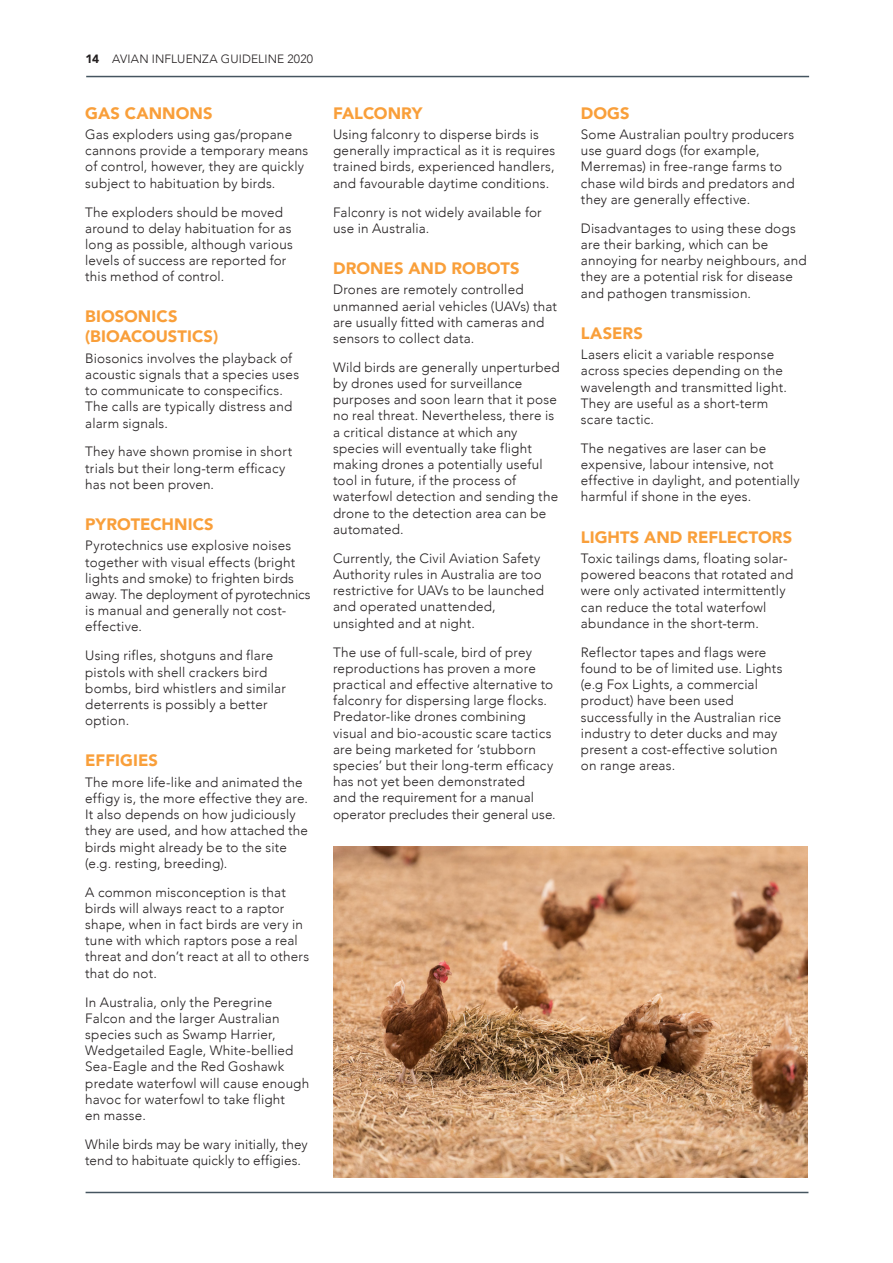
<style>
.page{position:relative;width:893px;height:1263px;background:#fff}
.page>*{position:absolute;margin:0;border:0;box-sizing:border-box;transform-origin:0 0}
.t1{font:900 16.5px/19.8px "Avenir";letter-spacing:.005em;color:#f99f3a}
.t2{font:300 13.5px/16.2px "Avenir";letter-spacing:.015em;color:#231f20}
.t3{font:300 12px "Avenir";letter-spacing:.015em;color:#231f20}
.s1{font-weight:900}
</style>
<div class="page">
<img style="left:333px;top:846px;width:475px;height:332px">
<hr style="left:86px;top:76px;width:723px;height:1px;background:#455560">
<hr style="left:86px;top:1192px;width:722px;height:1px;background:#455560">
<p class="t3" style="left:86px;top:52px;width:229px"><span class="s1">14</span> AVIAN INFLUENZA GUIDELINE 2020</p>
<p class="t1" style="left:85px;top:102px;width:129px">GAS CANNONS</p>
<p class="t2" style="left:85px;top:126px;width:225px">Gas exploders using gas/propane cannons provide a temporary means of control, however, they are quickly subject to habituation by birds.</p>
<p class="t2" style="left:85px;top:204px;width:209px">The exploders should be moved around to delay habituation for as long as possible, although various levels of success are reported for this method of control.</p>
<p class="t1" style="left:85px;top:306px;width:135px">BIOSONICS (BIOACOUSTICS)</p>
<p class="t2" style="left:85px;top:350px;width:215px">Biosonics involves the playback of acoustic signals that a species uses to communicate to conspecifics.<br>The calls are typically distress and alarm signals.</p>
<p class="t2" style="left:85px;top:444px;width:208px">They have shown promise in short trials but their long-term efficacy has not been proven.</p>
<p class="t1" style="left:85px;top:514px;width:130px">PYROTECHNICS</p>
<p class="t2" style="left:85px;top:538px;width:227px">Pyrotechnics use explosive noises together with visual effects (bright lights and smoke) to frighten birds away. The deployment of pyrotechnics is manual and generally not cost&shy;effective.</p>
<p class="t2" style="left:85px;top:648px;width:202px">Using rifles, shotguns and flare pistols with shell crackers bird bombs, bird whistlers and similar deterrents is possibly a better option.</p>
<p class="t1" style="left:85px;top:750px;width:74px">EFFIGIES</p>
<p class="t2" style="left:85px;top:774px;width:224px">The more life-like and animated the effigy is, the more effective they are.<br>It also depends on how judiciously they are used, and how attached the birds might already be to the site (e.g. resting, breeding).</p>
<p class="t2" style="left:85px;top:884px;width:225px">A common misconception is that birds will always react to a raptor shape, when in fact birds are very in tune with which raptors pose a real threat and don’t react at all to others that do not.</p>
<p class="t2" style="left:85px;top:994px;width:226px">In Australia, only the Peregrine<br>Falcon and the larger Australian species such as Swamp Harrier,<br>Wedgetailed Eagle, White-bellied<br>Sea-Eagle and the Red Goshawk predate waterfowl will cause enough havoc for waterfowl to take flight<br>en masse.</p>
<p class="t2" style="left:85px;top:1136px;width:224px">While birds may be wary initially, they tend to habituate quickly to effigies.</p>
<p class="t1" style="left:333px;top:102px;width:91px">FALCONRY</p>
<p class="t2" style="left:333px;top:126px;width:224px">Using falconry to disperse birds is generally impractical as it is requires trained birds, experienced handlers, and favourable daytime conditions.</p>
<p class="t2" style="left:333px;top:204px;width:210px">Falconry is not widely available for use in Australia.</p>
<p class="t1" style="left:333px;top:258px;width:188px">DRONES AND ROBOTS</p>
<p class="t2" style="left:333px;top:282px;width:226px">Drones are remotely controlled unmanned aerial vehicles (UAVs) that are usually fitted with cameras and sensors to collect data.</p>
<p class="t2" style="left:333px;top:359px;width:228px">Wild birds are generally unperturbed by drones used for surveillance purposes and soon learn that it pose no real threat. Nevertheless, there is a critical distance at which any species will eventually take flight making drones a potentially useful tool in future, if the process of waterfowl detection and sending the drone to the detection area can be automated.</p>
<p class="t2" style="left:333px;top:550px;width:213px">Currently, the Civil Aviation Safety<br>Authority rules in Australia are too restrictive for UAVs to be launched and operated unattended, unsighted and at night.</p>
<p class="t2" style="left:333px;top:644px;width:224px">The use of full-scale, bird of prey reproductions has proven a more practical and effective alternative to falconry for dispersing large flocks.<br>Predator-like drones combining visual and bio-acoustic scare tactics are being marketed for ‘stubborn species’ but their long-term efficacy has not yet been demonstrated<br>and the requirement for a manual operator precludes their general use.</p>
<p class="t1" style="left:581px;top:102px;width:50px">DOGS</p>
<p class="t2" style="left:581px;top:126px;width:215px">Some Australian poultry producers use guard dogs (for example,<br>Merremas) in free-range farms to chase wild birds and predators and they are generally effective.</p>
<p class="t2" style="left:581px;top:220px;width:227px">Disadvantages to using these dogs are their barking, which can be annoying for nearby neighbours, and they are a potential risk for disease and pathogen transmission.</p>
<p class="t1" style="left:581px;top:323px;width:64px">LASERS</p>
<p class="t2" style="left:581px;top:346px;width:208px">Lasers elicit a variable response across species depending on the wavelength and transmitted light.<br>They are useful as a short-term scare tactic.</p>
<p class="t2" style="left:581px;top:440px;width:220px">The negatives are laser can be expensive, labour intensive, not effective in daylight, and potentially harmful if shone in the eyes.</p>
<p class="t1" style="left:581px;top:526px;width:213px">LIGHTS AND REFLECTORS</p>
<p class="t2" style="left:581px;top:550px;width:214px">Toxic tailings dams, floating solar&shy;powered beacons that rotated and were only activated intermittently can reduce the total waterfowl abundance in the short-term.</p>
<p class="t2" style="left:581px;top:644px;width:203px">Reflector tapes and flags were found to be of limited use. Lights (e.g Fox Lights, a commercial product) have been used successfully in the Australian rice industry to deter ducks and may present a cost-effective solution on range areas.</p>
</div>
